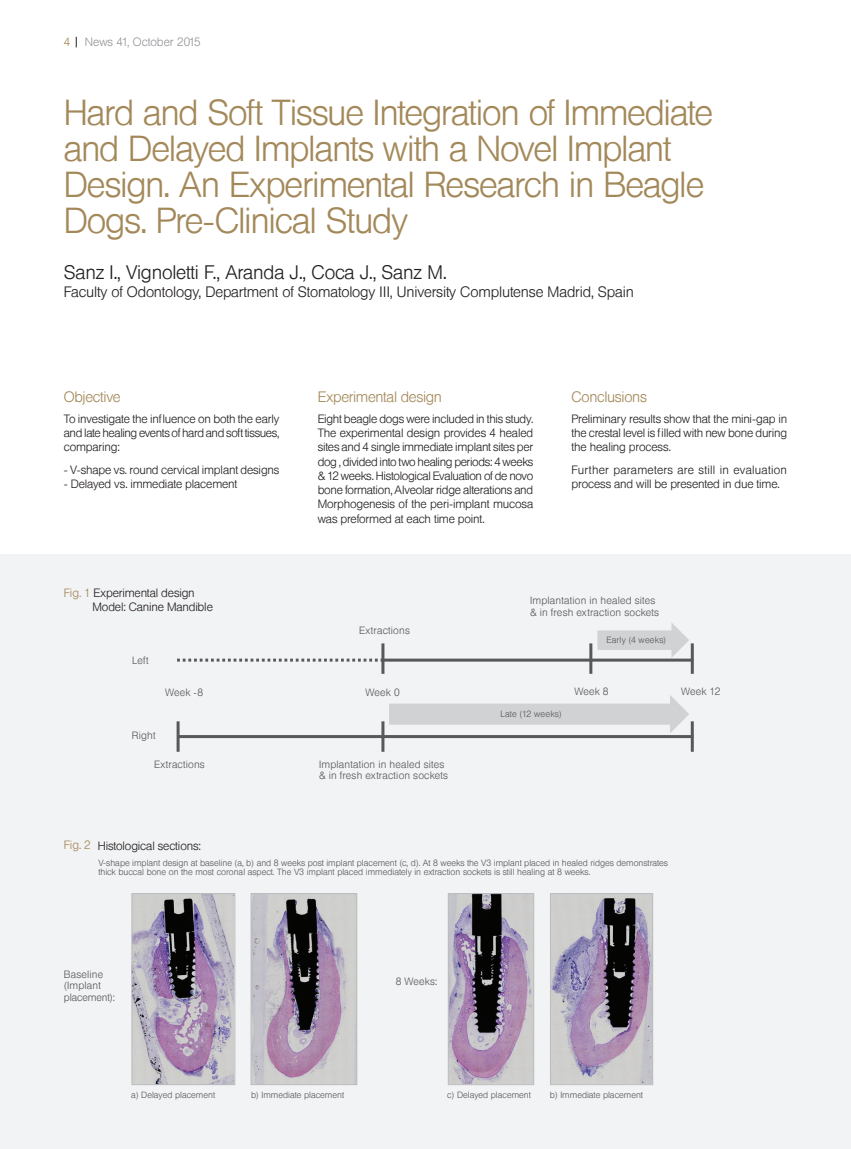
<style>
.page{position:relative;width:851px;height:1149px;background:#fff}
.page>*{position:absolute;margin:0;border:0;box-sizing:border-box;transform-origin:0 0}
.t1{font:300 36px/36px "Lufthansa";letter-spacing:-.035em;color:#a38859}
.t2{font:300 19.5px "Lufthansa";letter-spacing:-.01em;color:#231f20}
.t3{font:300 15px "Lufthansa";letter-spacing:-.01em;color:#231f20}
.t4{font:300 15px "Lufthansa";letter-spacing:-.02em;color:#a38859}
.t5{font:300 12px/14.2px "Lufthansa";letter-spacing:-.015em;color:#231f20;text-align:justify}
.t6{font:300 12px/14.2px "Lufthansa";letter-spacing:.015em;color:#231f20}
.t7{font:300 12px "Lufthansa";color:#939598}
.t8{font:300 12px "Lufthansa";color:#a38859}
.t9{font:300 10.5px/11.2px "Lufthansa";letter-spacing:.02em;color:#57585a}
.t10{font:300 9px/9.8px "Lufthansa";color:#57585a}
.t11{font:300 9px "Lufthansa";letter-spacing:.025em;color:#57585a}
.s1{color:#a38859}
</style>
<div class="page">
<div style="left:0;top:554px;width:850px;height:594px;background:#f2f3f4"></div>
<img style="left:133px;top:894px;width:100px;height:188px">
<div style="left:131px;top:892px;width:104px;height:192px;border:1px solid #bcbdc0"></div>
<img style="left:252px;top:894px;width:103px;height:188px">
<div style="left:250px;top:892px;width:107px;height:192px;border:1px solid #bcbdc0"></div>
<img style="left:450px;top:894px;width:82px;height:188px">
<div style="left:448px;top:892px;width:86px;height:192px;border:1px solid #bcbdc0"></div>
<img style="left:552px;top:894px;width:99px;height:188px">
<div style="left:550px;top:892px;width:103px;height:192px;border:1px solid #bcbdc0"></div>
<div style="left:389px;top:703px;width:283px;height:21px;background:#d1d2d4"></div>
<svg style="left:670px;top:695px;width:19px;height:38px"></svg>
<div style="left:597px;top:630px;width:76px;height:19px;background:#d1d2d4"></div>
<svg style="left:671px;top:623px;width:18px;height:34px"></svg>
<svg style="left:177px;top:658px;width:204px;height:3px"></svg>
<hr style="left:384px;top:658px;width:309px;height:3px;background:#57585a">
<hr style="left:178px;top:734px;width:515px;height:3px;background:#57585a">
<hr style="left:381px;top:643px;width:3px;height:30px;background:#57585a">
<hr style="left:589px;top:643px;width:3px;height:30px;background:#57585a">
<hr style="left:690px;top:643px;width:3px;height:30px;background:#57585a">
<hr style="left:690px;top:721px;width:3px;height:30px;background:#57585a">
<hr style="left:381px;top:721px;width:3px;height:30px;background:#57585a">
<hr style="left:176px;top:721px;width:3px;height:30px;background:#57585a">
<p class="t7" style="left:64px;top:35px;width:138px"><span class="s1">4</span> News 41, October 2015</p>
<h1 class="t1" style="left:64px;top:95px;width:651px">Hard and Soft Tissue Integration of Immediate and Delayed Implants with a Novel Implant Design. An Experimental Research in Beagle Dogs. Pre-Clinical Study</h1>
<h2 class="t2" style="left:64px;top:261px;width:384px">Sanz I., Vignoletti F., Aranda J., Coca J., Sanz M.</h2>
<p class="t3" style="left:64px;top:283px;width:571px">Faculty of Odontology, Department of Stomatology III, University Complutense Madrid, Spain</p>
<p class="t4" style="left:64px;top:388px;width:58px">Objective</p>
<p class="t5" style="left:64px;top:411px;width:217px">To investigate the influence on both the early and late healing events of hard and soft tissues, comparing:</p>
<p class="t5" style="left:64px;top:463px;width:217px">- V-shape vs. round cervical implant designs</p>
<p class="t5" style="left:64px;top:477px;width:175px">- Delayed vs. immediate placement</p>
<p class="t5" style="left:64px;top:586px;width:132px"><span class="s1">Fig. 1</span> Experimental design</p>
<p class="t5" style="left:92px;top:599px;width:122px">Model: Canine Mandible</p>
<p class="t9" style="left:132px;top:654px;width:18px">Left</p>
<p class="t4" style="left:317px;top:388px;width:126px">Experimental design</p>
<p class="t5" style="left:317px;top:411px;width:217px">Eight beagle dogs were included in this study.<br>The experimental design provides 4 healed sites and 4 single immediate implant sites per dog , divided into two healing periods: 4 weeks &amp; 12 weeks. Histological Evaluation of de novo bone formation, Alveolar ridge alterations and Morphogenesis of the peri-implant mucosa was preformed at each time point.</p>
<p class="t4" style="left:571px;top:388px;width:77px">Conclusions</p>
<p class="t5" style="left:571px;top:411px;width:217px">Preliminary results show that the mini-gap in the crestal level is filled with new bone during the healing process.</p>
<p class="t6" style="left:571px;top:463px;width:217px">Further parameters are still in evaluation process and will be presented in due time.</p>
<p class="t9" style="left:359px;top:625px;width:52px">Extractions</p>
<p class="t9" style="left:530px;top:595px;width:130px">Implantation in healed sites &amp; in fresh extraction sockets</p>
<p class="t11" style="left:606px;top:634px;width:61px">Early (4 weeks)</p>
<p class="t9" style="left:132px;top:729px;width:25px">Right</p>
<p class="t9" style="left:165px;top:686px;width:40px">Week -8</p>
<p class="t9" style="left:365px;top:686px;width:36px">Week 0</p>
<p class="t9" style="left:574px;top:685px;width:36px">Week 8</p>
<p class="t9" style="left:681px;top:685px;width:41px">Week 12</p>
<p class="t11" style="left:500px;top:708px;width:63px">Late (12 weeks)</p>
<p class="t9" style="left:154px;top:758px;width:52px">Extractions</p>
<p class="t9" style="left:319px;top:758px;width:130px">Implantation in healed sites &amp; in fresh extraction sockets</p>
<p class="t8" style="left:64px;top:838px;width:28px">Fig. 2</p>
<p class="t5" style="left:98px;top:838px;width:105px">Histological sections:</p>
<p class="t10" style="left:98px;top:857px;width:571px">V-shape implant design at baseline (a, b) and 8 weeks post implant placement (c, d). At 8 weeks the V3 implant placed in healed ridges demonstrates thick buccal bone on the most coronal aspect. The V3 implant placed immediately in extraction sockets is still healing at 8 weeks.</p>
<p class="t9" style="left:64px;top:968px;width:52px">Baseline (Implant placement):</p>
<p class="t9" style="left:395px;top:975px;width:43px">8 Weeks:</p>
<p class="t10" style="left:131px;top:1089px;width:85px">a) Delayed placement</p>
<p class="t10" style="left:251px;top:1089px;width:94px">b) Immediate placement</p>
<p class="t10" style="left:447px;top:1089px;width:85px">c) Delayed placement</p>
<p class="t10" style="left:550px;top:1089px;width:94px">b) Immediate placement</p>
</div>
